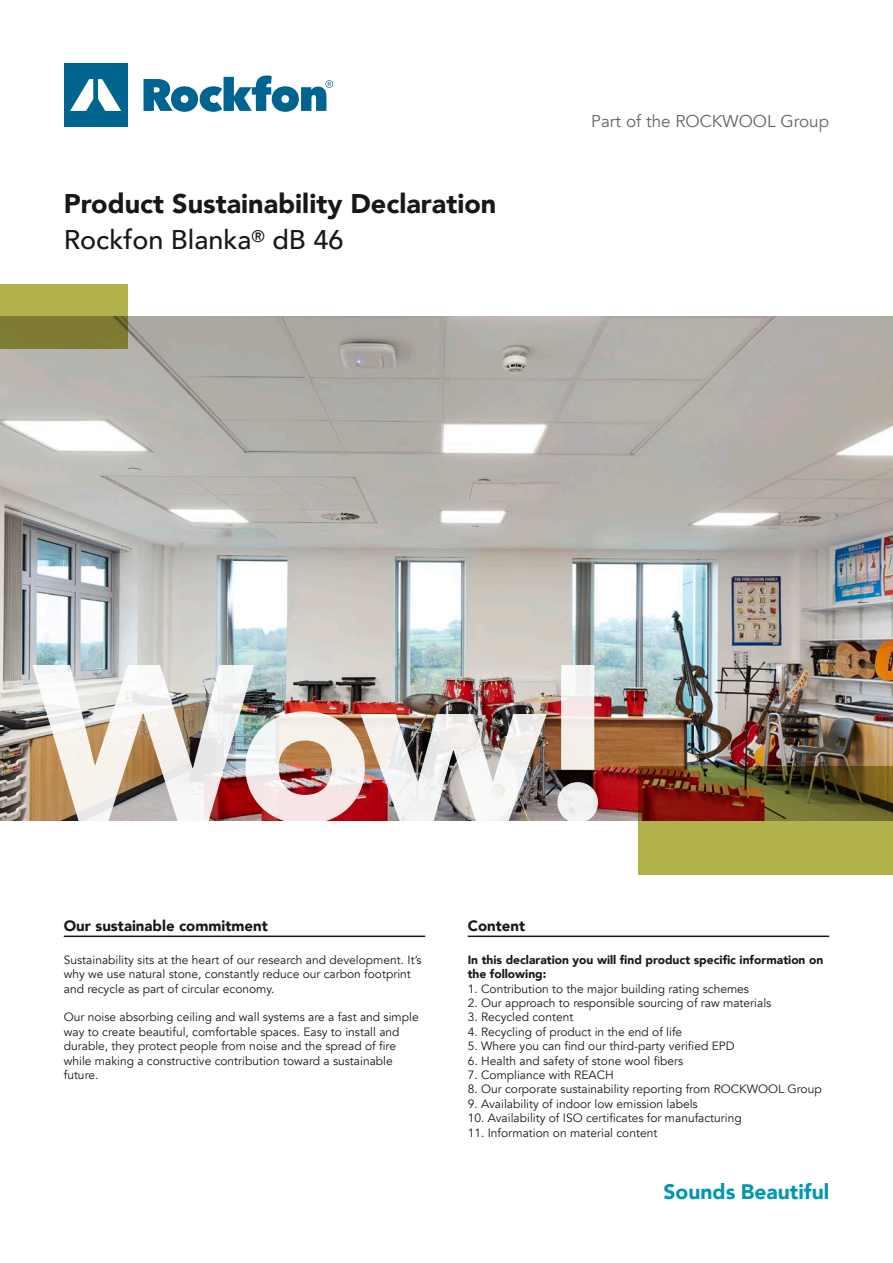
<style>
.page{position:relative;width:893px;height:1263px;background:#fff}
.page>*{position:absolute;margin:0;border:0;box-sizing:border-box;transform-origin:0 0}
.t1{font:900 220.95px "Avenir";color:#fff}
.t2{font:900 27px/35.8px "Avenir";color:#1a171c}
.t3{font:900 21px "Avenir";color:#0098b1}
.t4{font:17.1px "Avenir";color:#646567}
.t5{font:900 15px "Avenir";color:#1a171c}
.t6{font:12px/14.4px "Avenir";color:#1a171c}
.t7{font:900 12px/14.4px "Avenir";color:#1a171c}
.s1{font-weight:500}
</style>
<div class="page">
<svg style="left:144px;top:75px;width:189px;height:37px"></svg>
<div style="left:64px;top:63px;width:64px;height:64px;background:#006490"></div>
<svg style="left:70px;top:79px;width:51px;height:32px"></svg>
<img style="left:0;top:316px;width:893px;height:505px">
<svg style="left:0;top:284px;width:128px;height:64px;background:#98963f"></svg>
<svg style="left:638px;top:767px;width:255px;height:108px;background:#8d7834"></svg>
<hr style="left:64px;top:935px;width:361px;height:2px;background:#1a171c">
<hr style="left:468px;top:935px;width:361px;height:2px;background:#1a171c">
<h2 class="t2" style="left:64px;top:185px;width:434px">Product Sustainability Declaration<br><span class="s1">Rockfon Blanka</span><sup>®</sup> <span class="s1">dB 46</span></h2>
<h3 class="t4" style="left:591px;top:111px;width:239px">Part of the ROCKWOOL Group</h3>
<h1 class="t1" style="left:33px;top:555px;width:595px">Wow!</h1>
<p class="t5" style="left:64px;top:913px;width:206px">Our sustainable commitment</p>
<p class="t6" style="left:64px;top:952px;width:359px">Sustainability sits at the heart of our research and development. It’s why we use natural stone, constantly reduce our carbon footprint and recycle as part of circular economy.</p>
<p class="t6" style="left:64px;top:1010px;width:356px">Our noise absorbing ceiling and wall systems are a fast and simple way to create beautiful, comfortable spaces. Easy to install and durable, they protect people from noise and the spread of fire while making a constructive contribution toward a sustainable future.</p>
<p class="t5" style="left:468px;top:913px;width:59px">Content</p>
<p class="t7" style="left:468px;top:952px;width:357px">In this declaration you will find product specific information on the following:</p>
<p class="t6" style="left:468px;top:981px;width:283px">1. Contribution to the major building rating schemes</p>
<p class="t6" style="left:468px;top:996px;width:305px">2. Our approach to responsible sourcing of raw materials</p>
<p class="t6" style="left:468px;top:1010px;width:107px">3. Recycled content</p>
<p class="t6" style="left:468px;top:1024px;width:216px">4. Recycling of product in the end of life</p>
<p class="t6" style="left:468px;top:1039px;width:268px">5. Where you can find our third-party verified EPD</p>
<p class="t6" style="left:468px;top:1053px;width:217px">6. Health and safety of stone wool fibers</p>
<p class="t6" style="left:468px;top:1068px;width:148px">7. Compliance with REACH</p>
<p class="t6" style="left:468px;top:1082px;width:355px">8. Our corporate sustainability reporting from ROCKWOOL Group</p>
<p class="t6" style="left:468px;top:1096px;width:231px">9. Availability of indoor low emission labels</p>
<p class="t6" style="left:468px;top:1111px;width:276px">10. Availability of ISO certificates for manufacturing</p>
<p class="t6" style="left:468px;top:1125px;width:191px">11. Information on material content</p>
<h3 class="t3" style="left:664px;top:1174px;width:167px">Sounds Beautiful</h3>
</div>
